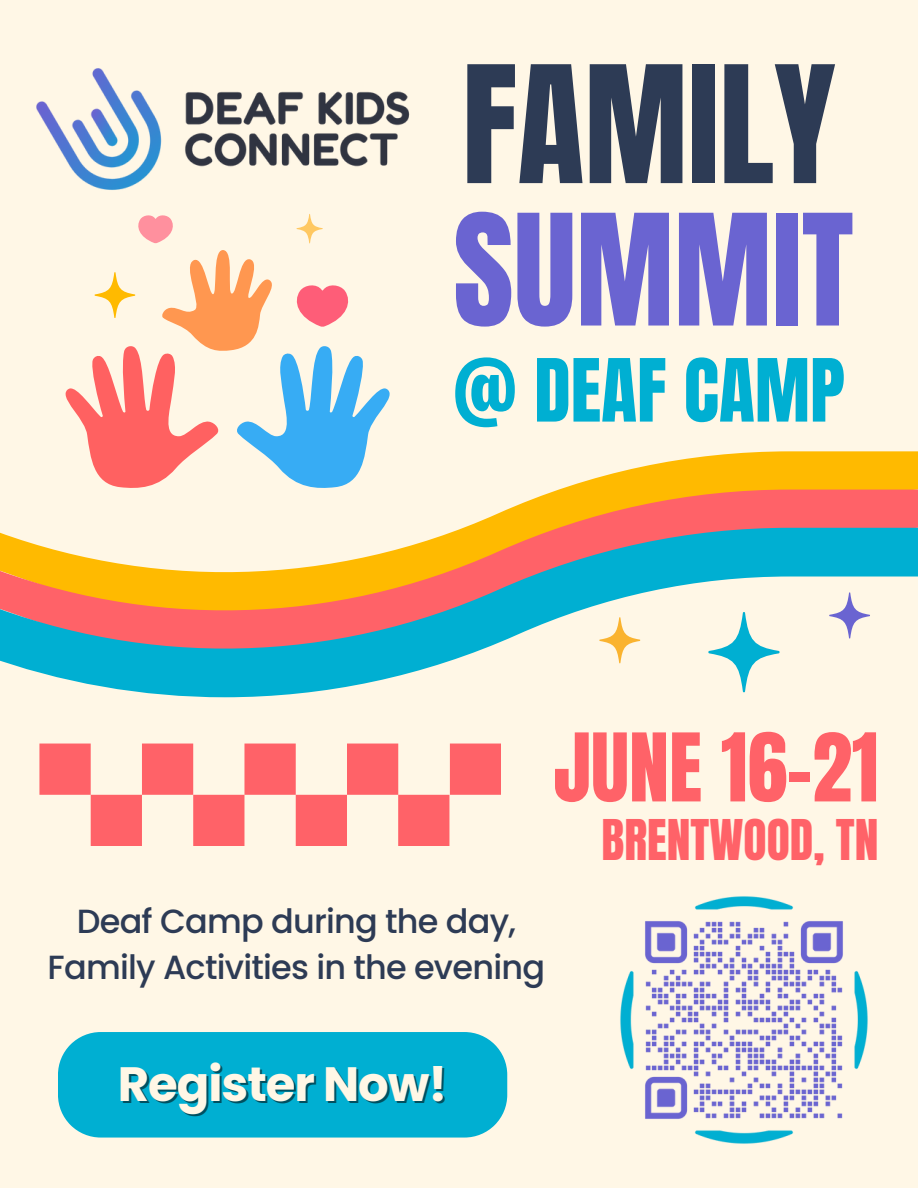
<style>
.page{position:relative;width:918px;height:1188px;background:#fff7e6}
.page>*{position:absolute;margin:0;border:0;box-sizing:border-box;transform-origin:0 0}
.t1{font:138.45px "Anton";color:#2d3b55}
.t2{font:131.25px "Anton";color:#6a64d1}
.t3{font:80.4px "Anton";color:#ff6268}
.t4{font:73.95px "Anton";color:#00afd2}
.t5{font:700 48.15px "Poppins";letter-spacing:-.02em;color:#fff7e6}
.t6{font:47.7px "Anton";color:#ff6268}
.t7{font:500 33.45px "Poppins";letter-spacing:-.02em;color:#2d3b55}
</style>
<div class="page">
<svg style="left:558px;top:451px;width:360px;height:39px;fill:#ffba00"></svg>
<svg style="left:463px;top:490px;width:455px;height:38px;background:#fe8958"></svg>
<svg style="left:0;top:528px;width:918px;height:169px"></svg>
<svg style="left:39px;top:744px;width:462px;height:102px"></svg>
<svg style="left:829px;top:592px;width:41px;height:46px"></svg>
<svg style="left:599px;top:617px;width:41px;height:46px"></svg>
<svg style="left:708px;top:612px;width:72px;height:81px"></svg>
<svg style="left:138px;top:227px;width:35px;height:16px"></svg>
<img style="left:36px;top:68px;width:374px;height:159px">
<div style="left:58px;top:1032px;width:449px;height:106px;background:#00afd2"></div>
<div style="left:283px;top:193px;width:80px;height:80px;background:#fff7e6;border-radius:50%"></div>
<svg style="left:296px;top:214px;width:27px;height:30px"></svg>
<svg style="left:65px;top:250px;width:325px;height:238px"></svg>
<img style="left:620px;top:896px;width:248px;height:248px">
<p class="t1" style="left:462px;top:26px;width:375px">FAMILY</p>
<h1 class="t2" style="left:453px;top:176px;width:402px">SUMMIT</h1>
<p class="t4" style="left:453px;top:337px;width:393px">@ DEAF CAMP</p>
<p class="t3" style="left:553px;top:710px;width:327px">JUNE 16-21</p>
<h1 class="t7" style="left:77px;top:898px;width:441px">Deaf Camp during the day,</h1>
<p class="t7" style="left:48px;top:944px;width:499px">Family Activities in the evening</p>
<p class="t5" style="left:118px;top:1050px;width:331px">Register Now!</p>
<h2 class="t6" style="left:602px;top:806px;width:279px">BRENTWOOD, TN</h2>
</div>
